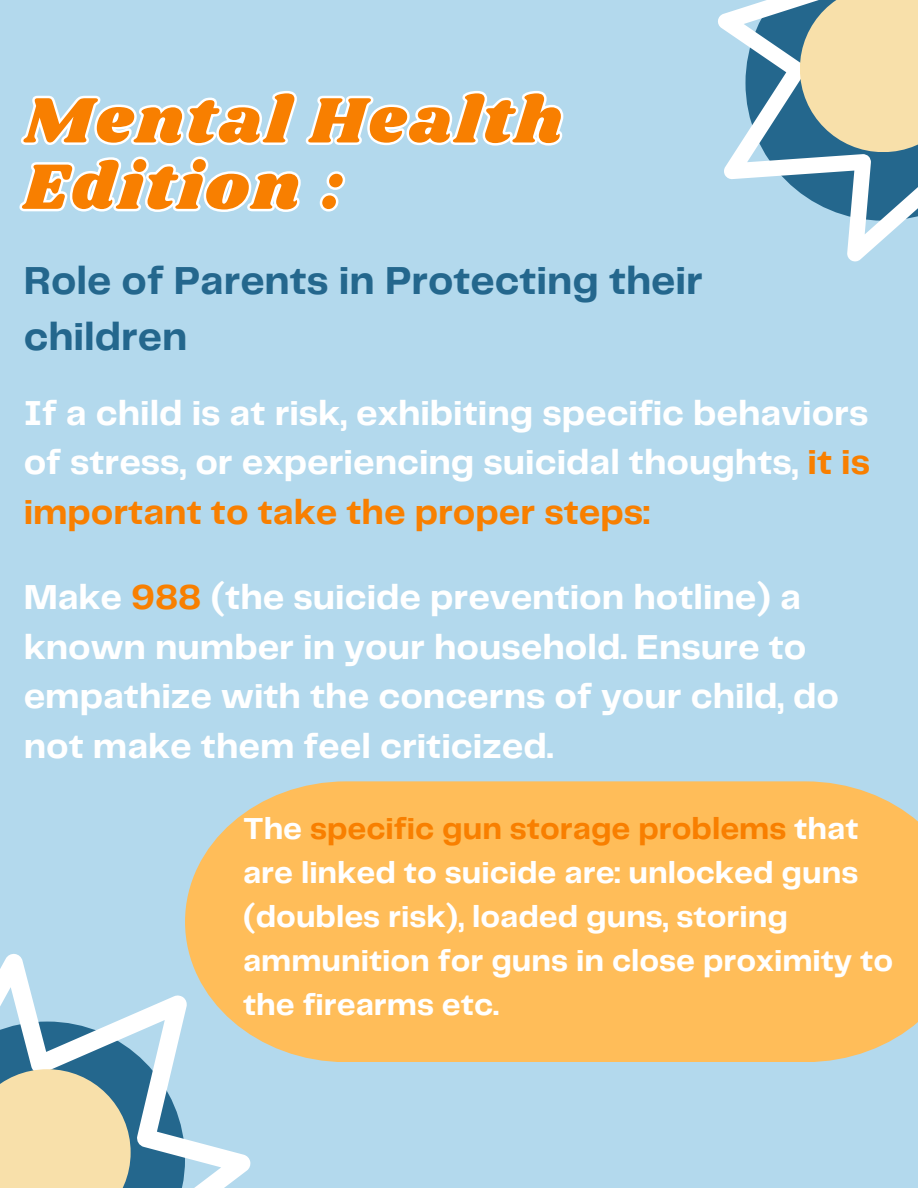
<style>
.page{position:relative;width:918px;height:1188px;background:#b3d9ed}
.page>*{position:absolute;margin:0;border:0;box-sizing:border-box;transform-origin:0 0}
.t1{font:66.45px/66.3px "Shrikhand";letter-spacing:.05em;color:#f87f00}
.t2{font:700 40.5px/56.2px "Telegraf";color:#24678d}
.t3{font:700 36px/49.5px "Telegraf";color:#fff}
.t4{font:700 31.5px/43.8px "Telegraf";color:#fff}
.s1{color:#f87f00}
</style>
<div class="page">
<svg style="left:0;top:954px;width:251px;height:234px"></svg>
<svg style="left:718px;top:0;width:200px;height:262px"></svg>
<div style="left:0;top:1069px;width:131px;height:119px;background:#f8e0aa"></div>
<div style="left:800px;top:0;width:118px;height:152px;background:#f8e0aa"></div>
<div style="left:185px;top:781px;width:733px;height:281px;background:#ffbd59"></div>
<svg style="left:19px;top:91px;width:545px;height:121px"></svg>
<h2 class="t1" style="left:24px;top:90px;width:540px">Mental Health<br>Edition :</h2>
<h3 class="t2" style="left:24px;top:254px;width:681px">Role of Parents in Protecting their children</h3>
<h1 class="t3" style="left:24px;top:390px;width:848px;text-align:justify">If a child is at risk, exhibiting specific behaviors of stress, or experiencing suicidal thoughts, <span class="s1">it is important to take the proper steps:</span></h1>
<p class="t3" style="left:24px;top:574px;width:817px">Make <span class="s1">988</span> (the suicide prevention hotline) a known number in your household. Ensure to empathize with the concerns of your child, do not make them feel criticized.</p>
<h3 class="t4" style="left:243px;top:809px;width:652px">The <span class="s1">specific gun storage problems</span> that are linked to suicide are: unlocked guns (doubles risk), loaded guns, storing ammunition for guns in close proximity to the firearms etc.</h3>
</div>
